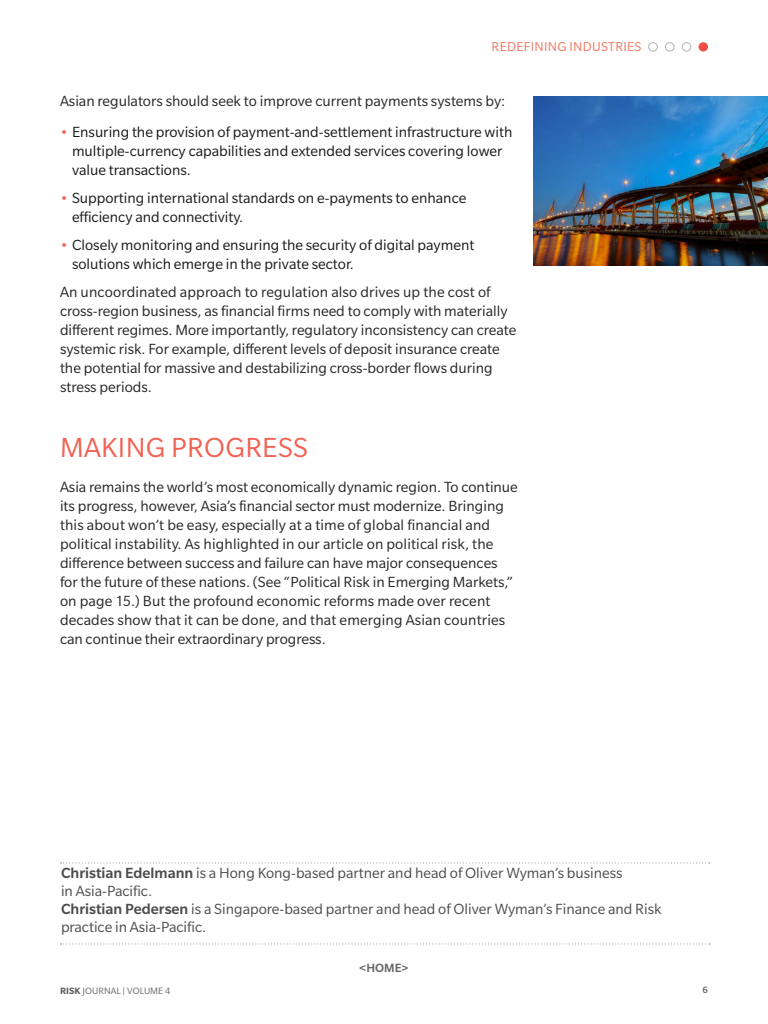
<style>
.page{position:relative;width:768px;height:1024px;background:#fff}
.page>*{position:absolute;margin:0;border:0;box-sizing:border-box;transform-origin:0 0}
.t1{font:30px "Slate Pro";letter-spacing:.01em;color:#f16253}
.t2{font:16px/19px "Slate Pro";color:#262626}
.t3{font:16px/19px "Slate Pro";color:#1a1a1a}
.t4{font:16px/18px "Slate Pro";color:#4d4d4d}
.t5{font:14px "Slate Pro";letter-spacing:.02em;color:#f37561}
.t6{font:500 13px "Slate Pro";color:#666}
.t7{font:10px "Slate Pro";letter-spacing:.01em;color:#666}
.t8{font:500 10px "Slate Pro";color:#666}
.s1{color:#f16253}
.s2{font-weight:500}
.s3{font-weight:700}
</style>
<div class="page">
<div style="left:648px;top:42px;width:10px;height:10px;border:1px solid #b3b3b3;border-radius:50%"></div>
<div style="left:665px;top:42px;width:10px;height:10px;border:1px solid #b3b3b3;border-radius:50%"></div>
<div style="left:682px;top:42px;width:9px;height:10px;border:1px solid #b3b3b3;border-radius:50%"></div>
<div style="left:699px;top:43px;width:8px;height:8px;background:#f04e46;border-radius:50%"></div>
<div style="left:699px;top:42px;width:9px;height:10px;border:1px solid #f04e46;border-radius:50%"></div>
<svg style="left:60px;top:862px;width:650px;height:1px"></svg>
<svg style="left:60px;top:943px;width:650px;height:1px"></svg>
<img style="left:534px;top:96px;width:234px;height:170px">
<p class="t5" style="left:492px;top:40px;width:151px">REDEFINING INDUSTRIES</p>
<p class="t2" style="left:60px;top:92px;width:447px">Asian regulators should seek to improve current payments systems by:</p>
<p class="t3" style="left:72px;top:123px;width:442px;text-indent:-12px"><span class="s1">•</span> Ensuring the provision of payment‑and‑settlement infrastructure with multiple-currency capabilities and extended services covering lower value transactions.</p>
<p class="t3" style="left:72px;top:189px;width:396px;text-indent:-12px"><span class="s1">•</span> Supporting international standards on e-payments to enhance efficiency and connectivity.</p>
<p class="t3" style="left:72px;top:236px;width:404px;text-indent:-12px"><span class="s1">•</span> Closely monitoring and ensuring the security of digital payment solutions which emerge in the private sector.</p>
<p class="t2" style="left:60px;top:283px;width:458px">An uncoordinated approach to regulation also drives up the cost of cross-region business, as financial firms need to comply with materially different regimes. More importantly, regulatory inconsistency can create systemic risk. For example, different levels of deposit insurance create the potential for massive and destabilizing cross‑border flows during stress periods.</p>
<h1 class="t1" style="left:60px;top:432px;width:249px">MAKING PROGRESS</h1>
<p class="t2" style="left:60px;top:478px;width:459px">Asia remains the world’s most economically dynamic region. To continue its progress, however, Asia’s financial sector must modernize. Bringing this about won’t be easy, especially at a time of global financial and political instability. As highlighted in our article on political risk, the difference between success and failure can have major consequences for the future of these nations. (See “Political Risk in Emerging Markets,” on page 15.) But the profound economic reforms made over recent decades show that it can be done, and that emerging Asian countries can continue their extraordinary progress.</p>
<p class="t4" style="left:61px;top:864px;width:602px"><span class="s2">Christian Edelmann</span> is a Hong Kong-based partner and head of Oliver Wyman’s business<br>in Asia-Pacific.<br><span class="s2">Christian Pedersen</span> is a Singapore-based partner and head of Oliver Wyman’s Finance and Risk practice in Asia-Pacific.</p>
<p class="t6" style="left:359px;top:961px;width:51px">&lt;HOME&gt;</p>
<p class="t7" style="left:60px;top:986px;width:112px"><span class="s3">RISK</span> JOURNAL | VOLUME 4</p>
<p class="t8" style="left:703px;top:985px;width:7px">6</p>
</div>
